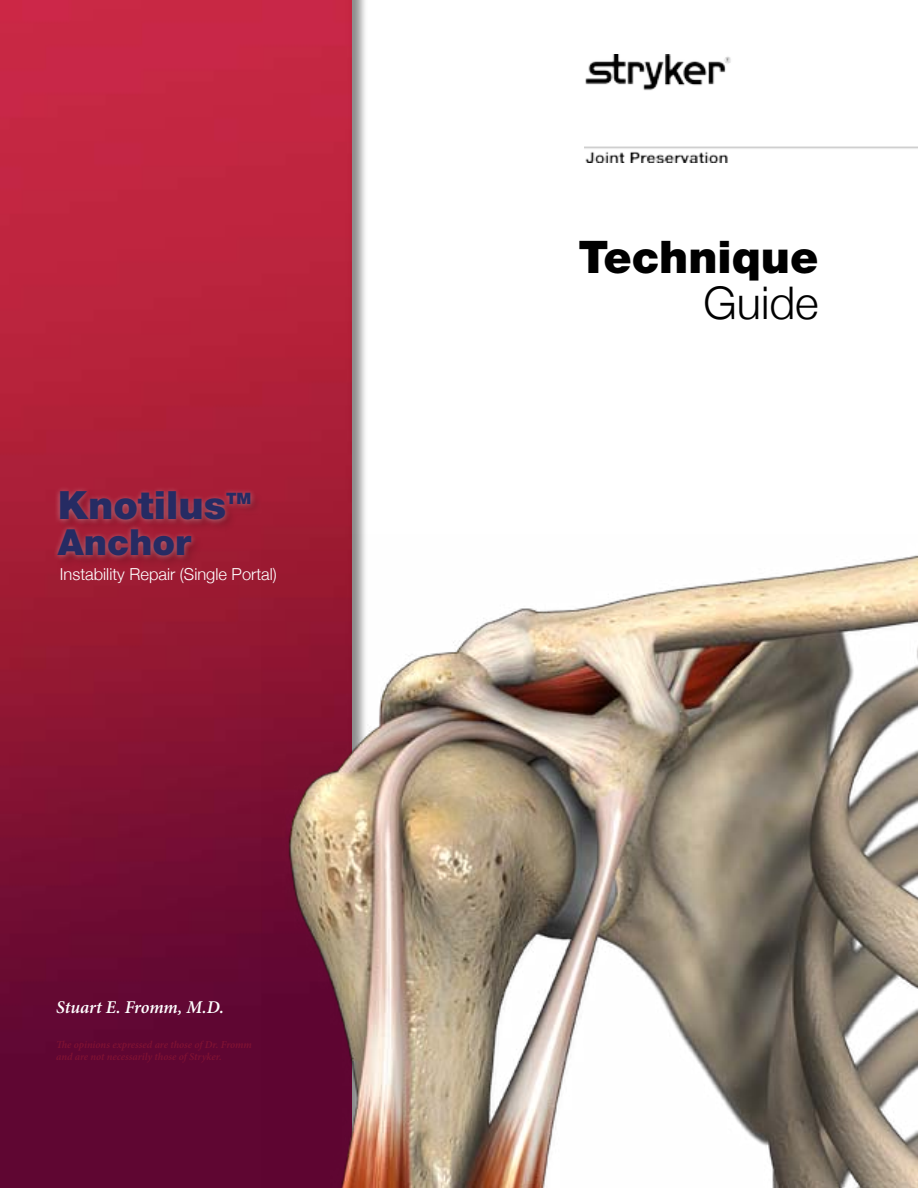
<style>
.page{position:relative;width:918px;height:1188px;background:#fff}
.page>*{position:absolute;margin:0;border:0;box-sizing:border-box;transform-origin:0 0}
.t1{font:900 45px "Helvetica Neue LT Std";color:#000}
.t2{font:300 45px "Helvetica Neue";color:#000}
.t3{font:900 39px "Helvetica Neue LT Std";color:#262b63}
.t4{font:900 36px "Helvetica Neue LT Std";color:#262b63}
.t5{font:italic 600 18px "Minion Pro";letter-spacing:-.01em;color:#fff}
.t6{font:300 16.5px "Helvetica Neue";color:#fff}
.t7{font:900 15.75px "Helvetica Neue LT Std";color:#262b63}
.t8{font:italic 600 10.5px/12.6px "Minion Pro";letter-spacing:-.005em;color:#7f1232}
</style>
<div class="page">
<img style="left:584px;top:55px;width:334px;height:107px">
<img style="left:0;top:0;width:352px;height:1188px">
<div style="left:55px;top:488px;width:208px;height:81px;background:#9d1b32"></div>
<div style="left:52px;top:485px;width:205px;height:77px;background:#fff;opacity:.36"></div>
<img style="left:262px;top:535px;width:656px;height:653px">
<h2 class="t3" style="left:58px;top:482px;width:170px">Knotilus</h2>
<h3 class="t7" style="left:226px;top:489px;width:27px">TM</h3>
<h3 class="t4" style="left:58px;top:521px;width:135px">Anchor</h3>
<h3 class="t6" style="left:60px;top:564px;width:218px">Instability Repair (Single Portal)</h3>
<h3 class="t5" style="left:56px;top:995px;width:169px">Stuart E. Fromm, M.D.</h3>
<p class="t8" style="left:56px;top:1038px;width:197px">The opinions expressed are those of Dr. Fromm and are not necessarily those of Stryker.</p>
<h1 class="t1" style="left:578px;top:230px;width:242px">Technique</h1>
<h1 class="t2" style="left:704px;top:275px;width:117px">Guide</h1>
</div>
